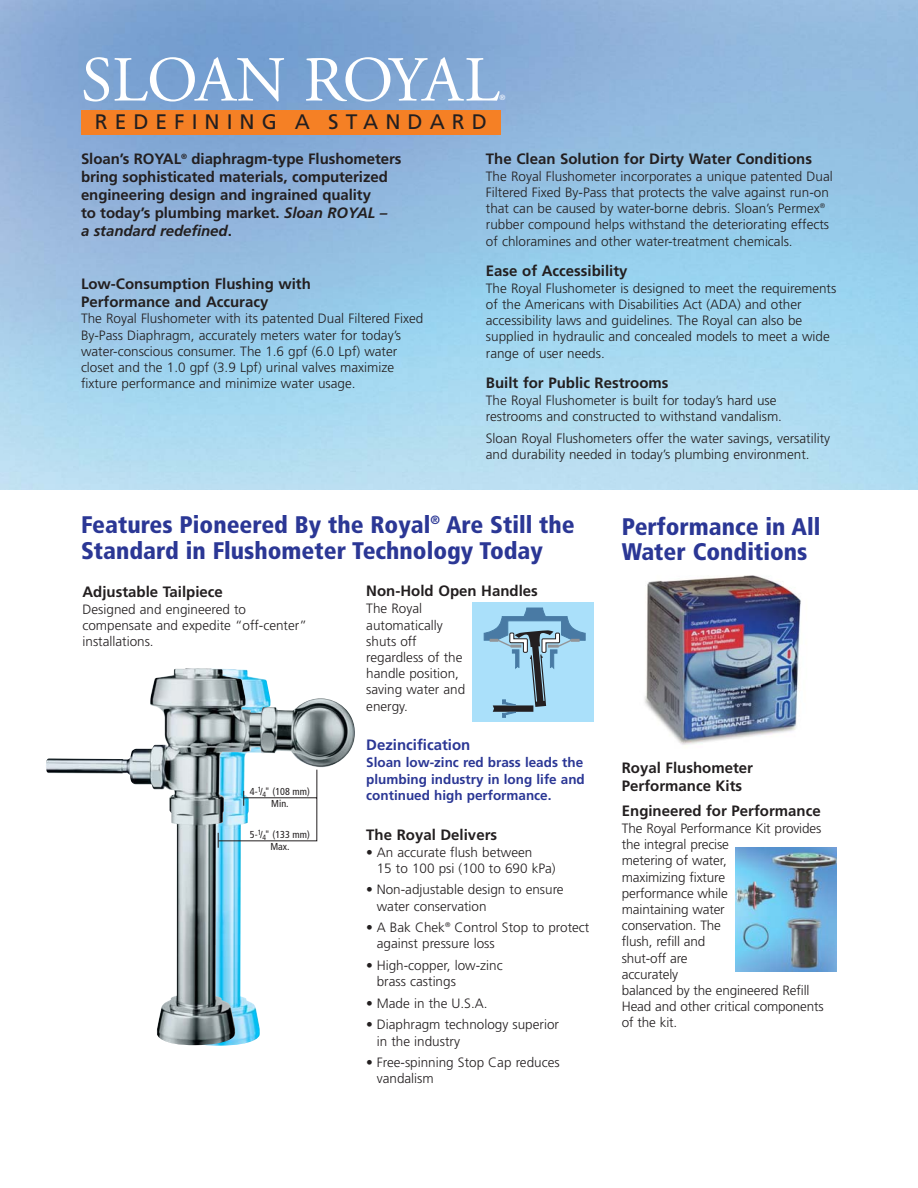
<style>
.page{position:relative;width:918px;height:1188px;background:#fff}
.page>*{position:absolute;margin:0;border:0;box-sizing:border-box;transform-origin:0 0}
.t1{font:64.05px "Adobe Garamond";letter-spacing:-.02em;color:#fff}
.t2{font:900 condensed 24px/25.5px "Frutiger";color:#2b3795}
.t3{font:21px "Frutiger";letter-spacing:.335em;color:#231f20}
.t4{font:700 15px/18px "Frutiger";color:#231f20}
.t5{font:700 15px "Frutiger";color:#2b3795}
.t6{font:300 13.5px/16.2px "Frutiger";color:#231f20}
.t7{font:700 13.5px/16.2px "Frutiger";color:#2b3795}
.t8{font:condensed 10.05px/12.1px "Frutiger";color:#231f20;text-align:center}
.t9{font:300 7.5px "Frutiger";color:#fff}
.s1{font-style:italic}
</style>
<div class="page">
<img style="left:0;top:0;width:918px;height:489px">
<div style="left:81px;top:110px;width:420px;height:24px;background:#f58025"></div>
<img style="left:46px;top:668px;width:309px;height:378px">
<img style="left:644px;top:575px;width:157px;height:170px">
<img style="left:736px;top:848px;width:101px;height:123px">
<svg style="left:218px;top:769px;width:99px;height:79px"></svg>
<div style="left:473px;top:603px;width:121px;height:119px;background:#aae0fa"></div>
<svg style="left:484px;top:608px;width:101px;height:110px"></svg>
<h1 class="t1" style="left:81px;top:54px;width:420px">SLOAN ROYAL</h1>
<p class="t9" style="left:500px;top:95px;width:7px">®</p>
<h3 class="t3" style="left:95px;top:113px;width:394px">REDEFINING A STANDARD</h3>
<p class="t4" style="left:81px;top:151px;width:322px">Sloan’s ROYAL<sup>®</sup> diaphragm-type Flushometers bring sophisticated materials, computerized engineering design and ingrained quality<br>to today’s plumbing market. <span class="s1">Sloan ROYAL –<br>a standard redefined</span>.</p>
<p class="t4" style="left:81px;top:275px;width:231px">Low-Consumption Flushing with<br>Performance and Accuracy</p>
<p class="t6" style="left:81px;top:312px;width:344px">The Royal Flushometer with its patented Dual Filtered Fixed By-Pass Diaphragm, accurately meters water for today’s water-conscious consumer. The 1.6 gpf (6.0 Lpf) water closet and the 1.0 gpf (3.9 Lpf) urinal valves maximize fixture performance and minimize water usage.</p>
<p class="t4" style="left:486px;top:151px;width:328px">The Clean Solution for Dirty Water Conditions</p>
<p class="t6" style="left:486px;top:169px;width:348px">The Royal Flushometer incorporates a unique patented Dual Filtered Fixed By-Pass that protects the valve against run-on that can be caused by water-borne debris. Sloan’s Permex<sup>® </sup>rubber compound helps withstand the deteriorating effects of chloramines and other water-treatment chemicals.</p>
<p class="t4" style="left:486px;top:263px;width:143px">Ease of Accessibility</p>
<p class="t6" style="left:486px;top:281px;width:352px">The Royal Flushometer is designed to meet the requirements of the Americans with Disabilities Act (ADA) and other accessibility laws and guidelines. The Royal can also be supplied in hydraulic and concealed models to meet a wide range of user needs.</p>
<p class="t4" style="left:486px;top:375px;width:184px">Built for Public Restrooms</p>
<p class="t6" style="left:486px;top:393px;width:298px">The Royal Flushometer is built for today’s hard use restrooms and constructed to withstand vandalism.</p>
<p class="t6" style="left:486px;top:431px;width:346px">Sloan Royal Flushometers offer the water savings, versatility and durability needed in today’s plumbing environment.</p>
<h2 class="t2" style="left:81px;top:514px;width:495px">Features Pioneered By the Royal<sup>®</sup> Are Still the<br>Standard in Flushometer Technology Today</h2>
<p class="t4" style="left:366px;top:583px;width:173px">Non-Hold Open Handles</p>
<p class="t6" style="left:366px;top:602px;width:100px">The Royal automatically shuts off regardless of the handle position, saving water and energy.</p>
<p class="t5" style="left:366px;top:739px;width:106px">Dezincification</p>
<p class="t7" style="left:366px;top:756px;width:220px">Sloan low-zinc red brass leads the plumbing industry in long life and continued high performance.</p>
<p class="t4" style="left:366px;top:827px;width:132px">The Royal Delivers</p>
<p class="t6" style="left:377px;top:845px;width:180px;text-indent:-11px">• An accurate flush between<br>15 to 100 psi (100 to 690 kPa)</p>
<p class="t6" style="left:377px;top:883px;width:188px;text-indent:-11px">• Non-adjustable design to ensure water conservation</p>
<p class="t6" style="left:377px;top:920px;width:214px;text-indent:-10px">• A Bak Chek<sup>®</sup> Control Stop to protect against pressure loss</p>
<p class="t6" style="left:377px;top:958px;width:127px;text-indent:-11px">• High-copper, low-zinc brass castings</p>
<p class="t6" style="left:366px;top:996px;width:123px">• Made in the U.S.A.</p>
<p class="t6" style="left:377px;top:1018px;width:184px;text-indent:-11px">• Diaphragm technology superior in the industry</p>
<p class="t6" style="left:377px;top:1055px;width:184px;text-indent:-11px">• Free-spinning Stop Cap reduces vandalism</p>
<p class="t4" style="left:82px;top:584px;width:142px">Adjustable Tailpiece</p>
<p class="t6" style="left:82px;top:602px;width:226px">Designed and engineered to compensate and expedite “off-center” installations.</p>
<p class="t8" style="left:250px;top:786px;width:62px">4-<sup>1</sup>/<sub>4</sub>" (108 mm)<br>Min.</p>
<p class="t8" style="left:250px;top:830px;width:62px">5-<sup>1</sup>/<sub>4</sub>" (133 mm)<br>Max.</p>
<h2 class="t2" style="left:622px;top:515px;width:200px">Performance in All<br>Water Conditions</h2>
<p class="t4" style="left:622px;top:760px;width:133px">Royal Flushometer<br>Performance Kits</p>
<p class="t4" style="left:622px;top:803px;width:200px">Engineered for Performance</p>
<p class="t6" style="left:622px;top:821px;width:204px">The Royal Performance Kit provides the integral precise<br>metering of water,<br>maximizing fixture<br>performance while<br>maintaining water<br>conservation. The<br>flush, refill and<br>shut-off are<br>accurately<br>balanced by the engineered Refill<br>Head and other critical components of the kit.</p>
</div>
